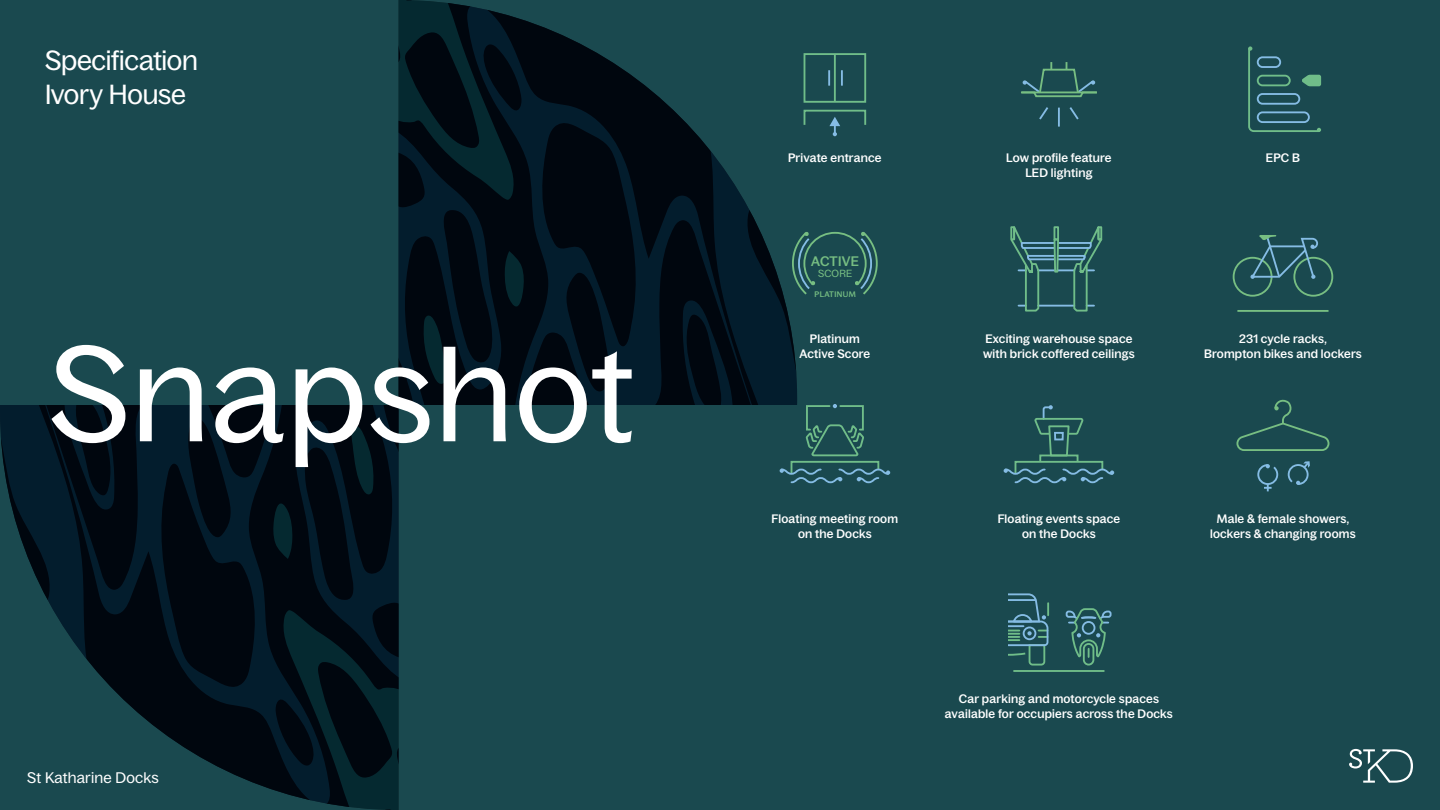
<style>
.page{position:relative;width:1440px;height:810px;background:#1a494f}
.page>*{position:absolute;margin:0;border:0;box-sizing:border-box;transform-origin:0 0}
.t1{font:132.23px "Bagoss Standard TRIAL";letter-spacing:.02em;color:#fff}
.t2{font:27px/34.5px "Bagoss Standard TRIAL";letter-spacing:-.01em;color:#fff}
.t3{font:15px "Bagoss Standard TRIAL";letter-spacing:.015em;color:#fff}
.t4{font:500 13.5px "Bagoss Standard TRIAL";letter-spacing:.025em;color:#77be82}
.t5{font:500 12px/15px "Bagoss Standard TRIAL";letter-spacing:.015em;color:#fff;text-align:center}
.t6{font:10.12px "Bagoss Standard TRIAL";letter-spacing:.025em;color:#77be82}
.t7{font:500 7.88px "Bagoss Standard TRIAL";letter-spacing:.05em;color:#77be82}
</style>
<div class="page">
<svg style="left:0;top:405px;width:273px;height:385px"></svg>
<svg style="left:273px;top:0;width:194px;height:810px"></svg>
<svg style="left:467px;top:6px;width:330px;height:399px"></svg>
<svg style="left:1349px;top:749px;width:64px;height:34px"></svg>
<div style="left:1233px;top:257px;width:40px;height:40px;border:2px solid #77be82;border-radius:50%"></div>
<div style="left:1293px;top:257px;width:40px;height:40px;border:2px solid #77be82;border-radius:50%"></div>
<svg style="left:1249px;top:235px;width:70px;height:44px"></svg>
<hr style="left:1237px;top:310px;width:92px;height:2px;background:#77be82">
<svg style="left:1004px;top:405px;width:110px;height:79px"></svg>
<svg style="left:780px;top:404px;width:110px;height:80px"></svg>
<svg style="left:1236px;top:399px;width:94px;height:52px"></svg>
<svg style="left:1257px;top:464px;width:22px;height:27px"></svg>
<svg style="left:1287px;top:461px;width:23px;height:24px"></svg>
<div style="left:804px;top:53px;width:62px;height:50px;border:2px solid #70bd89"></div>
<div style="left:804px;top:110px;width:62px;height:16px;border:2px solid #70bd89"></div>
<svg style="left:829px;top:117px;width:11px;height:19px"></svg>
<hr style="left:834px;top:54px;width:2px;height:48px;background:#70bd89">
<svg style="left:841px;top:70px;width:2px;height:16px"></svg>
<svg style="left:828px;top:70px;width:2px;height:16px"></svg>
<svg style="left:1058px;top:108px;width:2px;height:19px"></svg>
<svg style="left:1039px;top:107px;width:10px;height:13px"></svg>
<svg style="left:1069px;top:107px;width:10px;height:13px"></svg>
<svg style="left:1021px;top:62px;width:76px;height:36px"></svg>
<svg style="left:1248px;top:46px;width:74px;height:86px"></svg>
<svg style="left:791px;top:231px;width:87px;height:66px"></svg>
<svg style="left:1010px;top:226px;width:93px;height:86px"></svg>
<div style="left:1054px;top:226px;width:5px;height:14px;border:2px solid #70bd89"></div>
<hr style="left:1013px;top:670px;width:91px;height:2px;background:#70bd89">
<svg style="left:1009px;top:593px;width:40px;height:73px"></svg>
<div style="left:1083px;top:643px;width:11px;height:23px;border:2px solid #70bd89;border-radius:5px"></div>
<svg style="left:1065px;top:608px;width:47px;height:51px"></svg>
<h2 class="t2" style="left:45px;top:41px;width:154px">Specification<br>Ivory House</h2>
<h1 class="t1" style="left:49px;top:302px;width:586px">Snapshot</h1>
<p class="t3" style="left:27px;top:767px;width:133px">St Katharine Docks</p>
<p class="t5" style="left:788px;top:150px;width:95px">Private entrance</p>
<p class="t5" style="left:1266px;top:150px;width:35px">EPC B</p>
<p class="t5" style="left:1006px;top:150px;width:107px">Low profile feature<br>LED lighting</p>
<p class="t4" style="left:811px;top:251px;width:49px">ACTIVE</p>
<p class="t6" style="left:818px;top:266px;width:36px">SCORE</p>
<p class="t7" style="left:815px;top:289px;width:43px">PLATINUM</p>
<p class="t5" style="left:800px;top:330px;width:72px">Platinum<br>Active Score</p>
<p class="t5" style="left:983px;top:330px;width:153px;text-align:left">Exciting warehouse space with brick coffered ceilings</p>
<p class="t5" style="left:1204px;top:330px;width:159px">231 cycle racks,<br>Brompton bikes and lockers</p>
<p class="t5" style="left:772px;top:510px;width:128px">Floating meeting room on the Docks</p>
<p class="t5" style="left:998px;top:510px;width:124px">Floating events space on the Docks</p>
<p class="t5" style="left:1210px;top:510px;width:147px">Male &amp; female showers, lockers &amp; changing rooms</p>
<p class="t5" style="left:945px;top:691px;width:229px">Car parking and motorcycle spaces available for occupiers across the Docks</p>
</div>
